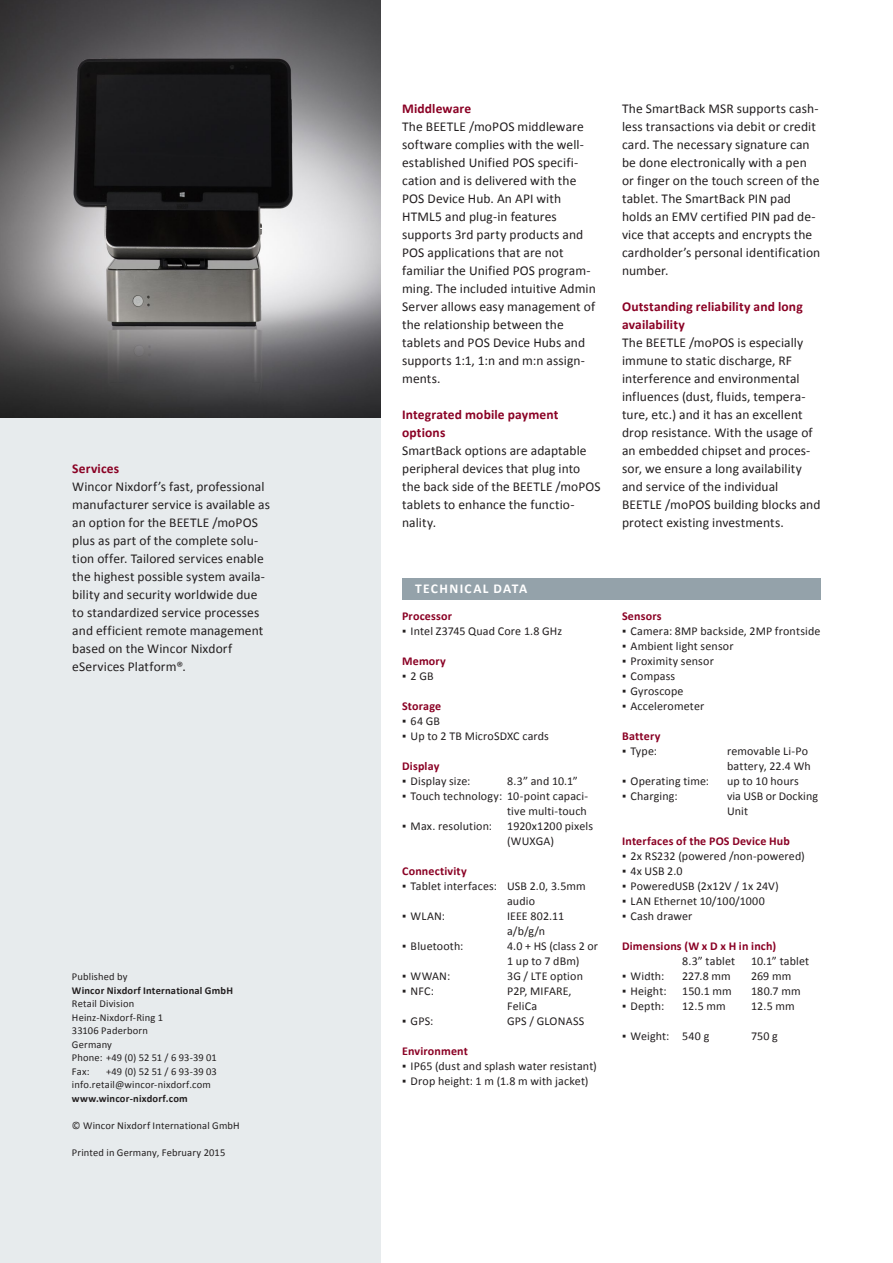
<style>
.page{position:relative;width:893px;height:1263px;background:#fff}
.page>*{position:absolute;margin:0;border:0;box-sizing:border-box;transform-origin:0 0}
.t1{font:13.5px/18px "Calibri";letter-spacing:.005em;color:#231f20}
.t2{font:700 13.5px/18px "Calibri";letter-spacing:.01em;color:#8a0124}
.t3{font:700 13.5px "Calibri";letter-spacing:.1em;color:#fff}
.t4{font:12px/15px "Calibri";letter-spacing:.01em;color:#231f20}
.t5{font:700 12px "Calibri";letter-spacing:.015em;color:#8a0124}
.t6{font:10.5px/13.5px "Calibri";letter-spacing:.015em;color:#231f20}
.t7{font:700 10.5px "Calibri";letter-spacing:.02em;color:#231f20}
</style>
<div class="page">
<img style="left:0;top:0;width:381px;height:419px">
<div style="left:0;top:419px;width:381px;height:844px;background:#e7ebed"></div>
<div style="left:402px;top:578px;width:419px;height:21px;background:#94a2aa"></div>
<p class="t2" style="left:72px;top:459px;width:48px">Services</p>
<p class="t1" style="left:72px;top:477px;width:199px">Wincor Nixdorf’s fast, professional manufacturer service is available as an option for the BEETLE /moPOS plus as part of the complete solu&shy;tion offer. Tailored services enable the highest possible system availa&shy;bility and security worldwide due to standardized service processes and efficient remote management based on the Wincor Nixdorf eServices Platform®.</p>
<p class="t6" style="left:72px;top:970px;width:57px">Published by</p>
<p class="t7" style="left:72px;top:983px;width:162px">Wincor Nixdorf International GmbH</p>
<p class="t6" style="left:72px;top:997px;width:146px">Retail Division<br>Heinz-Nixdorf-Ring 1<br>33106 Paderborn<br>Germany<br>Phone: +49 (0) 52 51 / 6 93-39 01<br>Fax:</p>
<p class="t6" style="left:72px;top:1064px;width:146px;text-indent:34px">+49 (0) 52 51 / 6 93-39 03 info.retail@wincor-nixdorf.com</p>
<p class="t7" style="left:72px;top:1091px;width:117px">www.wincor-nixdorf.com</p>
<p class="t6" style="left:72px;top:1118px;width:169px">© Wincor Nixdorf International GmbH</p>
<p class="t6" style="left:72px;top:1145px;width:155px">Printed in Germany, February 2015</p>
<p class="t2" style="left:402px;top:99px;width:71px">Middleware</p>
<p class="t1" style="left:402px;top:117px;width:195px">The BEETLE /moPOS middleware software complies with the well&shy;established Unified POS specifi&shy;cation and is delivered with the<br>POS Device Hub. An API with<br>HTML5 and plug-in features supports 3rd party products and<br>POS applications that are not familiar the Unified POS program&shy;ming. The included intuitive Admin<br>Server allows easy management of the relationship between the tablets and POS Device Hubs and supports 1:1, 1:n and m:n assign&shy;ments.</p>
<p class="t2" style="left:402px;top:405px;width:158px">Integrated mobile payment options</p>
<p class="t1" style="left:402px;top:441px;width:200px">SmartBack options are adaptable peripheral devices that plug into the back side of the BEETLE /moPOS tablets to enhance the functio&shy;nality.</p>
<p class="t3" style="left:415px;top:580px;width:114px">TECHNICAL DATA</p>
<p class="t5" style="left:402px;top:608px;width:51px">Processor</p>
<p class="t4" style="left:402px;top:623px;width:162px">▪ Intel Z3745 Quad Core 1.8 GHz</p>
<p class="t5" style="left:402px;top:653px;width:45px">Memory</p>
<p class="t4" style="left:402px;top:668px;width:33px">▪ 2 GB</p>
<p class="t5" style="left:402px;top:698px;width:41px">Storage</p>
<p class="t4" style="left:402px;top:713px;width:39px">▪ 64 GB</p>
<p class="t4" style="left:402px;top:728px;width:148px">▪ Up to 2 TB MicroSDXC cards</p>
<p class="t5" style="left:402px;top:758px;width:39px">Display</p>
<p class="t4" style="left:402px;top:773px;width:70px">▪ Display size:</p>
<p class="t4" style="left:507px;top:773px;width:72px">8.3” and 10.1”</p>
<p class="t4" style="left:402px;top:788px;width:188px;text-align:right">▪ Touch technology: 10-point capaci&shy;tive multi-touch</p>
<p class="t4" style="left:507px;top:818px;width:87px;text-indent:-105px">▪ Max. resolution: 1920x1200 pixels (WUXGA)</p>
<p class="t5" style="left:402px;top:863px;width:66px">Connectivity</p>
<p class="t4" style="left:507px;top:878px;width:80px;text-indent:-105px">▪ Tablet interfaces: USB 2.0, 3.5mm audio</p>
<p class="t4" style="left:402px;top:908px;width:44px">▪ WLAN:</p>
<p class="t4" style="left:507px;top:908px;width:59px">IEEE 802.11 a/b/g/n</p>
<p class="t4" style="left:402px;top:938px;width:63px">▪ Bluetooth:</p>
<p class="t4" style="left:507px;top:938px;width:92px">4.0 + HS (class 2 or<br>1 up to 7 dBm)</p>
<p class="t4" style="left:402px;top:968px;width:50px">▪ WWAN:</p>
<p class="t4" style="left:507px;top:968px;width:77px">3G / LTE option</p>
<p class="t4" style="left:402px;top:983px;width:33px">▪ NFC:</p>
<p class="t4" style="left:507px;top:983px;width:66px">P2P, MIFARE,<br>FeliCa</p>
<p class="t4" style="left:402px;top:1013px;width:33px">▪ GPS:</p>
<p class="t4" style="left:507px;top:1013px;width:79px">GPS / GLONASS</p>
<p class="t5" style="left:402px;top:1043px;width:67px">Environment</p>
<p class="t4" style="left:402px;top:1058px;width:196px">▪ IP65 (dust and splash water resistant)</p>
<p class="t4" style="left:402px;top:1073px;width:188px">▪ Drop height: 1 m (1.8 m with jacket)</p>
<p class="t1" style="left:622px;top:99px;width:200px">The SmartBack MSR supports cash&shy;less transactions via debit or credit card. The necessary signature can be done electronically with a pen or finger on the touch screen of the tablet. The SmartBack PIN pad holds an EMV certified PIN pad de&shy;vice that accepts and encrypts the cardholder’s personal identification number.</p>
<p class="t2" style="left:622px;top:297px;width:182px">Outstanding reliability and long availability</p>
<p class="t1" style="left:622px;top:333px;width:200px">The BEETLE /moPOS is especially immune to static discharge, RF interference and environmental influences (dust, fluids, tempera&shy;ture, etc.) and it has an excellent drop resistance. With the usage of an embedded chipset and proces&shy;sor, we ensure a long availability and service of the individual<br>BEETLE /moPOS building blocks and protect existing investments.</p>
<p class="t5" style="left:622px;top:608px;width:41px">Sensors</p>
<p class="t4" style="left:622px;top:623px;width:200px">▪ Camera: 8MP backside, 2MP frontside</p>
<p class="t4" style="left:622px;top:638px;width:113px">▪ Ambient light sensor</p>
<p class="t4" style="left:622px;top:653px;width:93px">▪ Proximity sensor</p>
<p class="t4" style="left:622px;top:668px;width:55px">▪ Compass</p>
<p class="t4" style="left:622px;top:683px;width:63px">▪ Gyroscope</p>
<p class="t4" style="left:622px;top:698px;width:84px">▪ Accelerometer</p>
<p class="t5" style="left:622px;top:728px;width:40px">Battery</p>
<p class="t4" style="left:622px;top:743px;width:37px">▪ Type:</p>
<p class="t4" style="left:727px;top:743px;width:85px">removable Li-Po battery, 22.4 Wh</p>
<p class="t4" style="left:622px;top:773px;width:89px">▪ Operating time:</p>
<p class="t4" style="left:727px;top:773px;width:73px">up to 10 hours</p>
<p class="t4" style="left:622px;top:788px;width:57px">▪ Charging:</p>
<p class="t4" style="left:727px;top:788px;width:92px">via USB or Docking<br>Unit</p>
<p class="t5" style="left:622px;top:833px;width:169px">Interfaces of the POS Device Hub</p>
<p class="t4" style="left:622px;top:848px;width:184px">▪ 2x RS232 (powered /non-powered)</p>
<p class="t4" style="left:622px;top:863px;width:62px">▪ 4x USB 2.0</p>
<p class="t4" style="left:622px;top:878px;width:158px">▪ PoweredUSB (2x12V / 1x 24V)</p>
<p class="t4" style="left:622px;top:893px;width:144px">▪ LAN Ethernet 10/100/1000</p>
<p class="t4" style="left:622px;top:908px;width:72px">▪ Cash drawer</p>
<p class="t5" style="left:622px;top:938px;width:156px">Dimensions (W x D x H in inch)</p>
<p class="t4" style="left:682px;top:953px;width:55px">8.3” tablet</p>
<p class="t4" style="left:751px;top:953px;width:60px">10.1” tablet</p>
<p class="t4" style="left:622px;top:968px;width:44px">▪ Width:</p>
<p class="t4" style="left:682px;top:968px;width:50px">227.8 mm</p>
<p class="t4" style="left:751px;top:968px;width:42px">269 mm</p>
<p class="t4" style="left:622px;top:983px;width:46px">▪ Height:</p>
<p class="t4" style="left:682px;top:983px;width:51px">150.1 mm</p>
<p class="t4" style="left:751px;top:983px;width:51px">180.7 mm</p>
<p class="t4" style="left:622px;top:998px;width:44px">▪ Depth:</p>
<p class="t4" style="left:682px;top:998px;width:45px">12.5 mm</p>
<p class="t4" style="left:751px;top:998px;width:45px">12.5 mm</p>
<p class="t4" style="left:622px;top:1028px;width:89px">▪ Weight: 540 g</p>
<p class="t4" style="left:751px;top:1028px;width:28px">750 g</p>
</div>
